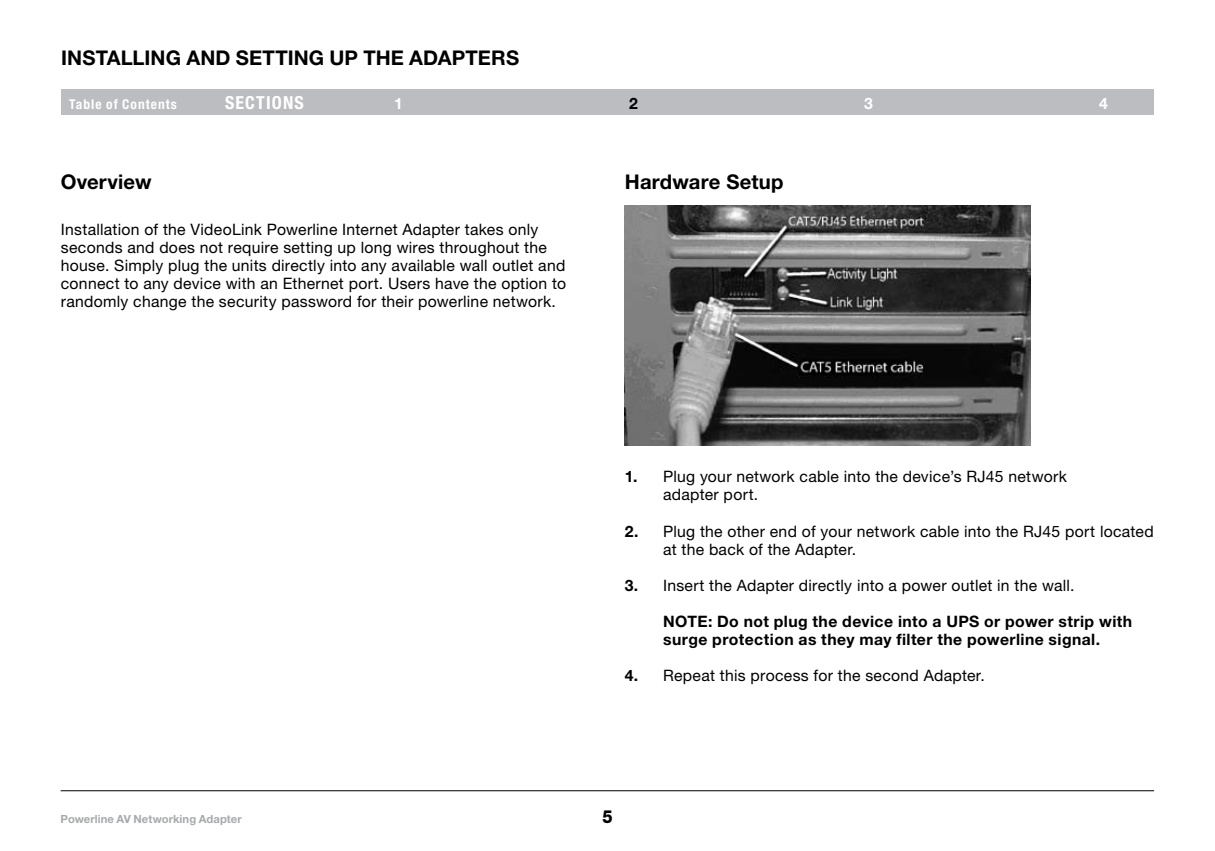
<style>
.page{position:relative;width:1215px;height:851px;background:#fff}
.page>*{position:absolute;margin:0;border:0;box-sizing:border-box;transform-origin:0 0}
.t1{font:700 20.25px "Helvetica Neue LT Pro";letter-spacing:.01em;color:#000}
.t2{font:700 condensed 18px "Helvetica Neue LT Pro";letter-spacing:.065em;color:#fff}
.t3{font:800 18px "Helvetica Neue LT Pro";color:#000;scale:.9 1}
.t4{font:15.75px/18px "Helvetica Neue LT Pro";letter-spacing:.015em;color:#000}
.t5{font:700 15.75px/18px "Helvetica Neue LT Pro";letter-spacing:.025em;color:#000}
.t6{font:700 15.75px "Helvetica Neue LT Pro";color:#fff}
.t7{font:700 condensed 13.5px "Helvetica Neue LT Pro";color:#fff}
.t8{font:700 11.25px "Helvetica Neue LT Pro";letter-spacing:.005em;color:#a7a9ac}
.s1{font-weight:700}
</style>
<div class="page">
<hr style="left:61px;top:790px;width:1093px;height:1px;background:#000">
<div style="left:61px;top:89px;width:1093px;height:26px;background:#bcbdc0"></div>
<img style="left:625px;top:205px;width:405px;height:240px">
<p class="t1" style="left:61px;top:45px;width:47px">Installin</p>
<p class="t1" style="left:166px;top:45px;width:109px">g an d Settin</p>
<p class="t1" style="left:309px;top:45px;width:144px">g Up the Adapt</p>
<p class="t1" style="left:478px;top:45px;width:43px">ers</p>
<p class="t7" style="left:69px;top:96px;width:109px">Table of Contents</p>
<p class="t2" style="left:225px;top:92px;width:80px">sections</p>
<p class="t6" style="left:394px;top:93px;width:10px">1</p>
<p class="t6" style="left:864px;top:93px;width:10px">3</p>
<p class="t6" style="left:1099px;top:93px;width:10px">4</p>
<p class="t5" style="left:629px;top:94px;width:10px">2</p>
<p class="t1" style="left:61px;top:169px;width:92px">Overview</p>
<p class="t4" style="left:61px;top:220px;width:507px">Installation of the VideoLink Powerline Internet Adapter takes only seconds and does not require setting up long wires throughout the house. Simply plug the units directly into any available wall outlet and connect to any device with an Ethernet port. Users have the option to randomly change the security password for their powerline network.</p>
<p class="t1" style="left:625px;top:169px;width:160px">Hardware Setup</p>
<p class="t4" style="left:663px;top:467px;width:405px;text-indent:-38px"><span class="s1">1.</span> Plug your network cable into the device’s RJ45 network adapter port.</p>
<p class="t4" style="left:663px;top:521px;width:492px;text-indent:-38px"><span class="s1">2.</span> Plug the other end of your network cable into the RJ45 port located at the back of the Adapter.</p>
<p class="t4" style="left:625px;top:575px;width:451px"><span class="s1">3.</span> Insert the Adapter directly into a power outlet in the wall.</p>
<p class="t5" style="left:663px;top:611px;width:471px">NOTE: Do not plug the device into a UPS or power strip with surge protection as they may filter the powerline signal.</p>
<p class="t4" style="left:625px;top:665px;width:361px"><span class="s1">4.</span> Repeat this process for the second Adapter.</p>
<p class="t8" style="left:61px;top:811px;width:183px">Powerline AV Networking Adapter</p>
<p class="t3" style="left:603px;top:805px;width:13px">5</p>
</div>
